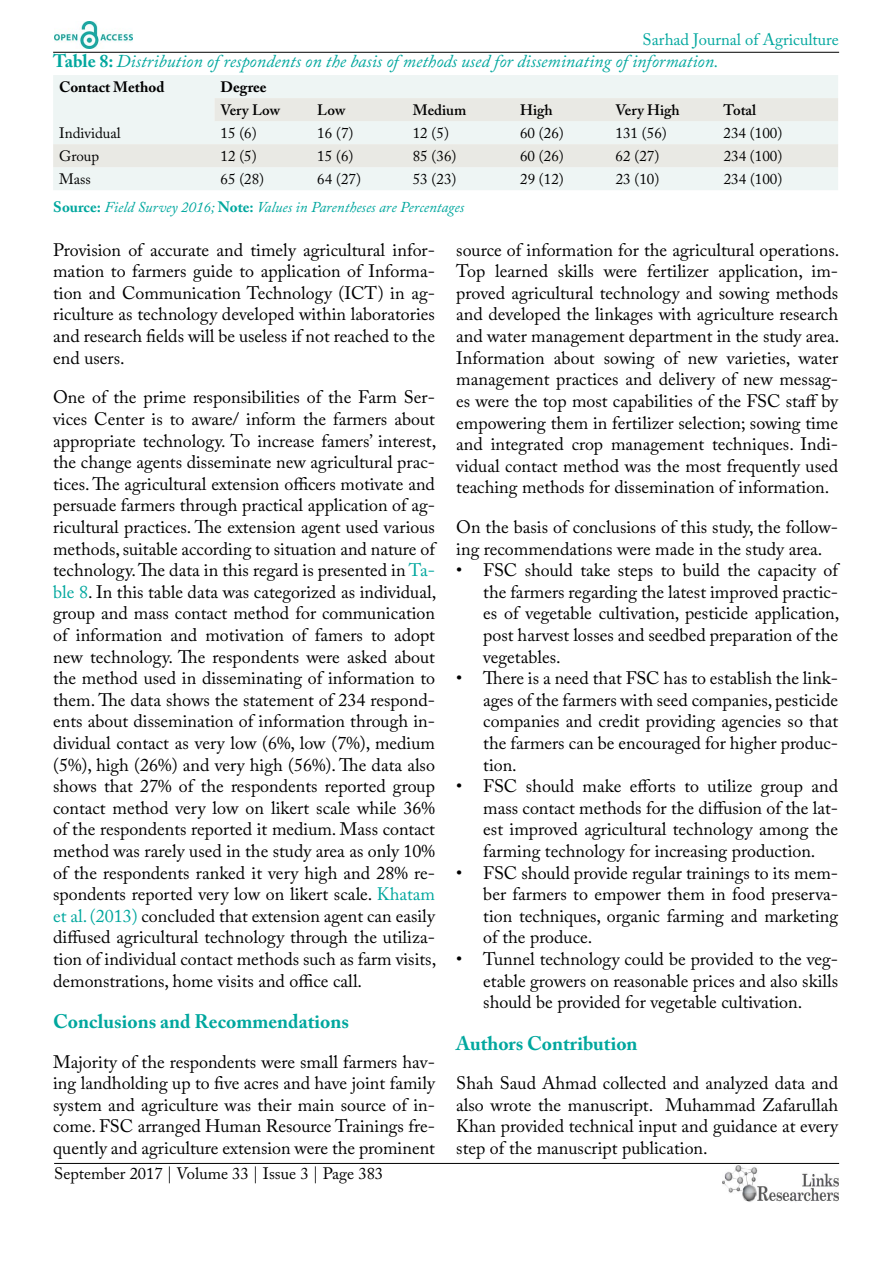
<style>
.page{position:relative;width:893px;height:1263px;background:#fff}
.page>*{position:absolute;margin:0;border:0;box-sizing:border-box;transform-origin:0 0}
.t1{font:700 19.5px "Adobe Caslon Pro";color:#00a79e}
.t2{font:18px/21.6px "Adobe Caslon Pro";color:#000;text-align:justify}
.t3{font:italic 18px "Adobe Caslon Pro";color:#00a79e}
.t4{font:16.5px "Adobe Caslon Pro";color:#000}
.t5{font:16.5px "Adobe Caslon Pro";color:#00a79e}
.t6{font:15px "Adobe Caslon Pro";color:#000}
.t7{font:italic 15px "Adobe Caslon Pro";color:#00a79e}
.t8{font:600 15px "Adobe Caslon Pro";color:#000}
.t9{font:700 15px "Adobe Caslon Pro";color:#000}
.s1{font-weight:700;font-style:normal}
.s2{color:#00a79e}
</style>
<div class="page">
<hr style="left:53px;top:52px;width:786px;height:1px;background:#000">
<hr style="left:54px;top:1163px;width:785px;height:1px;background:#000">
<img style="left:722px;top:1166px;width:117px;height:36px">
<img style="left:54px;top:22px;width:78px;height:27px">
<div style="left:53px;top:75px;width:785px;height:115px;background:#eef5f4"></div>
<svg style="left:53px;top:98px;width:785px;height:69px;background:#ebedea"></svg>
<p class="t5" style="left:643px;top:30px;width:198px">Sarhad Journal of Agriculture</p>
<p class="t3" style="left:53px;top:50px;width:667px"><span class="s1">Table 8:</span> Distribution of respondents on the basis of methods used for disseminating of information.</p>
<p class="t9" style="left:59px;top:78px;width:107px">Contact Method</p>
<p class="t9" style="left:220px;top:78px;width:48px">Degree</p>
<p class="t8" style="left:220px;top:101px;width:61px">Very Low</p>
<p class="t8" style="left:317px;top:101px;width:30px">Low</p>
<p class="t8" style="left:413px;top:101px;width:55px">Medium</p>
<p class="t8" style="left:520px;top:101px;width:34px">High</p>
<p class="t8" style="left:616px;top:101px;width:66px">Very High</p>
<p class="t8" style="left:724px;top:101px;width:34px">Total</p>
<p class="t6" style="left:59px;top:124px;width:63px">Individual</p>
<p class="t6" style="left:221px;top:124px;width:38px">15 (6)</p>
<p class="t6" style="left:317px;top:124px;width:38px">16 (7)</p>
<p class="t6" style="left:413px;top:124px;width:38px">12 (5)</p>
<p class="t6" style="left:520px;top:124px;width:45px">60 (26)</p>
<p class="t6" style="left:616px;top:124px;width:53px">131 (56)</p>
<p class="t6" style="left:724px;top:124px;width:60px">234 (100)</p>
<p class="t6" style="left:59px;top:147px;width:42px">Group</p>
<p class="t6" style="left:221px;top:147px;width:38px">12 (5)</p>
<p class="t6" style="left:317px;top:147px;width:38px">15 (6)</p>
<p class="t6" style="left:413px;top:147px;width:45px">85 (36)</p>
<p class="t6" style="left:520px;top:147px;width:45px">60 (26)</p>
<p class="t6" style="left:616px;top:147px;width:45px">62 (27)</p>
<p class="t6" style="left:724px;top:147px;width:60px">234 (100)</p>
<p class="t6" style="left:59px;top:170px;width:33px">Mass</p>
<p class="t6" style="left:221px;top:170px;width:45px">65 (28)</p>
<p class="t6" style="left:317px;top:170px;width:45px">64 (27)</p>
<p class="t6" style="left:413px;top:170px;width:45px">53 (23)</p>
<p class="t6" style="left:520px;top:170px;width:45px">29 (12)</p>
<p class="t6" style="left:616px;top:170px;width:45px">23 (10)</p>
<p class="t6" style="left:724px;top:170px;width:60px">234 (100)</p>
<p class="t7" style="left:53px;top:199px;width:412px"><span class="s1">Source:</span> Field Survey 2016; <span class="s1">Note:</span> Values in Parentheses are Percentages</p>
<p class="t2" style="left:53px;top:239px;width:383px">Provision of accurate and timely agricultural infor&shy;mation to farmers guide to application of Informa&shy;tion and Communication Technology (ICT) in ag&shy;riculture as technology developed within laboratories and research fields will be useless if not reached to the end users.</p>
<p class="t2" style="left:53px;top:386px;width:385px">One of the prime responsibilities of the Farm Ser&shy;vices Center is to aware/ inform the farmers about appropriate technology. To increase famers’ interest, the change agents disseminate new agricultural prac&shy;tices. The agricultural extension officers motivate and persuade farmers through practical application of ag&shy;ricultural practices. The extension agent used various methods, suitable according to situation and nature of technology. The data in this regard is presented in <span class="s2">Ta&shy;ble 8</span>. In this table data was categorized as individual, group and mass contact method for communication of information and motivation of famers to adopt new technology. The respondents were asked about the method used in disseminating of information to them. The data shows the statement of 234 respond&shy;ents about dissemination of information through in&shy;dividual contact as very low (6%, low (7%), medium (5%), high (26%) and very high (56%). The data also shows that 27% of the respondents reported group contact method very low on likert scale while 36% of the respondents reported it medium. Mass contact method was rarely used in the study area as only 10% of the respondents ranked it very high and 28% re&shy;spondents reported very low on likert scale. <span class="s2">Khatam et al. (2013)</span> concluded that extension agent can easily diffused agricultural technology through the utiliza&shy;tion of individual contact methods such as farm visits, demonstrations, home visits and office call.</p>
<p class="t1" style="left:53px;top:1010px;width:297px">Conclusions and Recommendations</p>
<p class="t2" style="left:53px;top:1050px;width:383px">Majority of the respondents were small farmers hav&shy;ing landholding up to five acres and have joint family system and agriculture was their main source of in&shy;come. FSC arranged Human Resource Trainings fre&shy;quently and agriculture extension were the prominent</p>
<p class="t2" style="left:456px;top:239px;width:385px">source of information for the agricultural operations.<br>Top learned skills were fertilizer application, im&shy;proved agricultural technology and sowing methods and developed the linkages with agriculture research and water management department in the study area.<br>Information about sowing of new varieties, water management practices and delivery of new messag&shy;es were the top most capabilities of the FSC staff by empowering them in fertilizer selection; sowing time and integrated crop management techniques. Indi&shy;vidual contact method was the most frequently used teaching methods for dissemination of information.</p>
<p class="t2" style="left:456px;top:516px;width:383px">On the basis of conclusions of this study, the follow&shy;ing recommendations were made in the study area.</p>
<p class="t2" style="left:483px;top:559px;width:358px;text-indent:-27px">• FSC should take steps to build the capacity of the farmers regarding the latest improved practic&shy;es of vegetable cultivation, pesticide application, post harvest losses and seedbed preparation of the vegetables.</p>
<p class="t2" style="left:483px;top:667px;width:356px;text-indent:-27px">• There is a need that FSC has to establish the link&shy;ages of the farmers with seed companies, pesticide companies and credit providing agencies so that the farmers can be encouraged for higher produc&shy;tion.</p>
<p class="t2" style="left:483px;top:775px;width:356px;text-indent:-27px">• FSC should make efforts to utilize group and mass contact methods for the diffusion of the lat&shy;est improved agricultural technology among the farming technology for increasing production.</p>
<p class="t2" style="left:483px;top:861px;width:356px;text-indent:-27px">• FSC should provide regular trainings to its mem&shy;ber farmers to empower them in food preserva&shy;tion techniques, organic farming and marketing of the produce.</p>
<p class="t2" style="left:483px;top:948px;width:356px;text-indent:-27px">• Tunnel technology could be provided to the veg&shy;etable growers on reasonable prices and also skills should be provided for vegetable cultivation.</p>
<p class="t1" style="left:456px;top:1031px;width:183px">Authors Contribution</p>
<p class="t2" style="left:456px;top:1072px;width:383px">Shah Saud Ahmad collected and analyzed data and also wrote the manuscript. Muhammad Zafarullah Khan provided technical input and guidance at every step of the manuscript publication.</p>
<p class="t4" style="left:54px;top:1164px;width:331px">September 2017 | Volume 33 | Issue 3 | Page 383</p>
</div>
